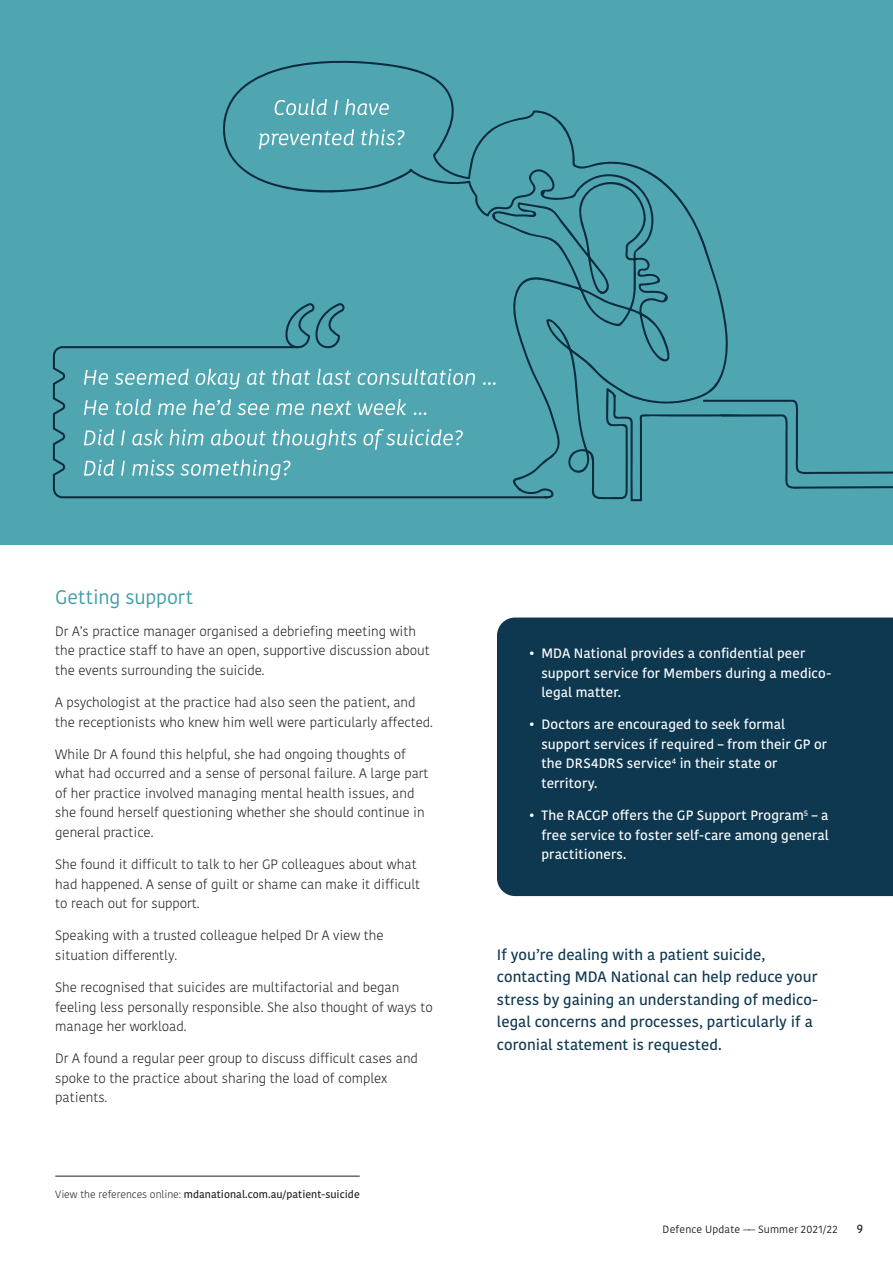
<style>
.page{position:relative;width:893px;height:1263px;background:#fff}
.page>*{position:absolute;margin:0;border:0;box-sizing:border-box;transform-origin:0 0}
.Subhead_1{font:19.5px "Kohinoor";letter-spacing:-.005em;color:#3d9da8}
.Body_light_bullets{font:600 15px/22.5px "Kohinoor";color:#0e3850}
.Body_light{font:300 13.5px/19.5px "Kohinoor";letter-spacing:-.005em;color:#231f20}
.t1{font:600 13.5px/19.5px "Kohinoor";letter-spacing:.005em;color:#fff}
.t2{font:600 12px "Kohinoor";color:#231f20}
.Body_light-2{font:600 10.5px "Kohinoor";letter-spacing:.005em;color:#231f20}
.t3{font:10.5px "Kohinoor";letter-spacing:.015em;color:#231f20}
.s1{font-weight:300}
</style>
<div class="page">
<div style="left:0;top:0;width:893px;height:544px;background:#50a6b0"></div>
<hr style="left:55px;top:1176px;width:305px;height:1px;background:#231f20">
<div style="left:497px;top:617px;width:396px;height:279px;background:#0e3850"></div>
<svg style="left:223px;top:60px;width:557px;height:441px"></svg>
<svg style="left:275px;top:99px;width:52px;height:16px"></svg>
<svg style="left:334px;top:100px;width:4px;height:15px"></svg>
<svg style="left:345px;top:99px;width:44px;height:16px"></svg>
<svg style="left:259px;top:129px;width:95px;height:20px"></svg>
<svg style="left:361px;top:129px;width:43px;height:16px"></svg>
<svg style="left:52px;top:301px;width:497px;height:198px"></svg>
<svg style="left:703px;top:400px;width:190px;height:90px"></svg>
<svg style="left:483px;top:382px;width:13px;height:3px"></svg>
<svg style="left:414px;top:412px;width:12px;height:3px"></svg>
<p class="Subhead_1" style="left:55px;top:584px;width:139px">Getting support</p>
<p class="Body_light" style="left:55px;top:622px;width:376px">Dr A’s practice manager organised a debriefing meeting with the practice staff to have an open, supportive discussion about the events surrounding the suicide.</p>
<p class="Body_light" style="left:55px;top:693px;width:379px">A psychologist at the practice had also seen the patient, and the receptionists who knew him well were particularly affected.</p>
<p class="Body_light" style="left:55px;top:745px;width:375px">While Dr A found this helpful, she had ongoing thoughts of what had occurred and a sense of personal failure. A large part of her practice involved managing mental health issues, and she found herself questioning whether she should continue in general practice.</p>
<p class="Body_light" style="left:55px;top:855px;width:366px">She found it difficult to talk to her GP colleagues about what had happened. A sense of guilt or shame can make it difficult to reach out for support.</p>
<p class="Body_light" style="left:55px;top:926px;width:330px">Speaking with a trusted colleague helped Dr A view the situation differently.</p>
<p class="Body_light" style="left:55px;top:978px;width:379px">She recognised that suicides are multifactorial and began feeling less personally responsible. She also thought of ways to manage her workload.</p>
<p class="Body_light" style="left:55px;top:1049px;width:364px">Dr A found a regular peer group to discuss difficult cases and spoke to the practice about sharing the load of complex patients.</p>
<p class="Body_light-2" style="left:55px;top:1187px;width:306px"><span class="s1">View the references online:</span> mdanational.com.au/patient-suicide</p>
<p class="t1" style="left:541px;top:644px;width:291px;text-indent:-13px">• MDA National provides a confidential peer support service for Members during a medico&shy;legal matter.</p>
<p class="t1" style="left:541px;top:715px;width:287px;text-indent:-13px">• Doctors are encouraged to seek formal support services if required – from their GP or the DRS4DRS service<sup>4</sup> in their state or territory.</p>
<p class="t1" style="left:541px;top:806px;width:289px;text-align:justify;text-indent:-13px">• The RACGP offers the GP Support Program<sup>5</sup> – a free service to foster self-care among general practitioners.</p>
<p class="Body_light_bullets" style="left:497px;top:943px;width:322px">If you’re dealing with a patient suicide, contacting MDA National can help reduce your stress by gaining an understanding of medico&shy;legal concerns and processes, particularly if a coronial statement is requested.</p>
<p class="t3" style="left:663px;top:1223px;width:177px">Defence Update <span class="s1">——</span> Summer 2021/22</p>
<p class="t2" style="left:857px;top:1221px;width:8px">9</p>
</div>
